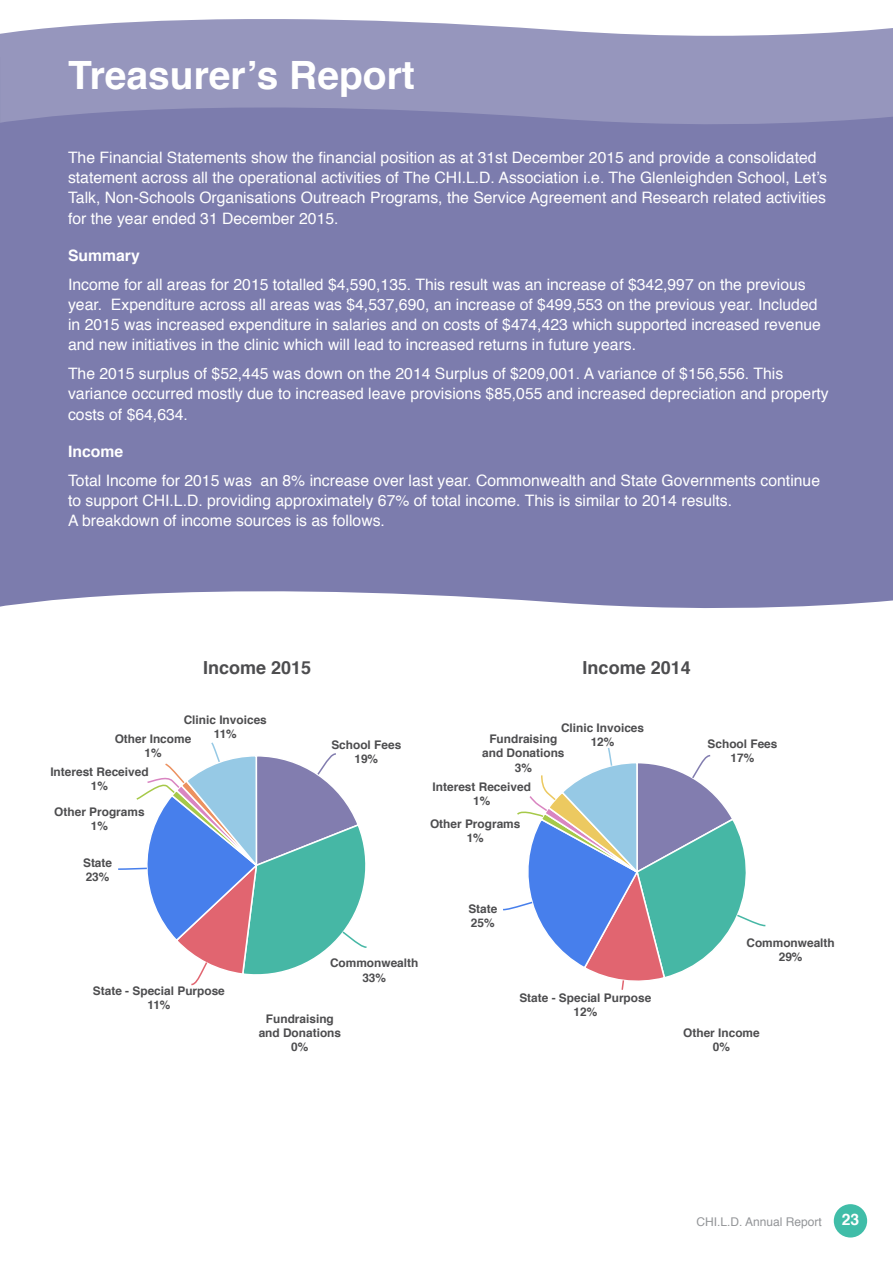
<style>
.page{position:relative;width:893px;height:1263px;background:#fff}
.page>*{position:absolute;margin:0;border:0;box-sizing:border-box;transform-origin:0 0}
.t1{font:700 39px "Helvetica";color:#fff}
.t2{font:700 18px "Helvetica";color:#4d4d4f}
.t3{font:15.75px/20.2px "Helvetica";color:#fff}
.t4{font:700 15.75px "Helvetica";color:#fff}
.t5{font:12px "Helvetica";color:#939598}
.t6{font:700 11.85px/14.1px "Helvetica";color:#4d4d4f;text-align:center}
</style>
<div class="page">
<svg style="left:0;top:19px;width:893px;height:72px;background:#a1a1c4"></svg>
<div style="left:0;top:91px;width:893px;height:517px;background:#7c7cad"></div>
<svg style="left:118px;top:742px;width:249px;height:244px"></svg>
<svg style="left:503px;top:748px;width:263px;height:242px"></svg>
<div style="left:834px;top:1204px;width:33px;height:33px;background:#40bda8;border-radius:50%"></div>
<h1 class="t1" style="left:68px;top:44px;width:348px">Treasurer’s Report</h1>
<p class="t3" style="left:68px;top:148px;width:761px">The Financial Statements show the financial position as at 31st December 2015 and provide a consolidated statement across all the operational activities of The CHI.L.D. Association i.e. The Glenleighden School, Let’s Talk, Non-Schools Organisations Outreach Programs, the Service Agreement and Research related activities for the year ended 31 December 2015.</p>
<p class="t4" style="left:68px;top:243px;width:73px">Summary</p>
<p class="t3" style="left:68px;top:274px;width:754px">Income for all areas for 2015 totalled $4,590,135. This result was an increase of $342,997 on the previous year. Expenditure across all areas was $4,537,690, an increase of $499,553 on the previous year. Included in 2015 was increased expenditure in salaries and on costs of $474,423 which supported increased revenue and new initiatives in the clinic which will lead to increased returns in future years.</p>
<p class="t3" style="left:68px;top:364px;width:762px">The 2015 surplus of $52,445 was down on the 2014 Surplus of $209,001. A variance of $156,556. This variance occurred mostly due to increased leave provisions $85,055 and increased depreciation and property costs of $64,634.</p>
<p class="t4" style="left:68px;top:439px;width:57px">Income</p>
<p class="t3" style="left:68px;top:470px;width:754px">Total Income for 2015 was an 8% increase over last year. Commonwealth and State Governments continue to support CHI.L.D. providing approximately 67% of total income. This is similar to 2014 results.<br>A breakdown of income sources is as follows.</p>
<p class="t2" style="left:203px;top:653px;width:110px">Income 2015</p>
<p class="t2" style="left:583px;top:653px;width:110px">Income 2014</p>
<p class="t6" style="left:184px;top:713px;width:85px">Clinic Invoices<br>11%</p>
<p class="t6" style="left:115px;top:732px;width:78px">Other Income<br>1%</p>
<p class="t6" style="left:50px;top:765px;width:100px">Interest Received<br>1%</p>
<p class="t6" style="left:54px;top:805px;width:92px">Other Programs<br>1%</p>
<p class="t6" style="left:83px;top:856px;width:31px;text-align:left">State<br>23%</p>
<p class="t6" style="left:93px;top:984px;width:133px">State - Special Purpose<br>11%</p>
<p class="t6" style="left:331px;top:738px;width:71px">School Fees<br>19%</p>
<p class="t6" style="left:330px;top:956px;width:90px">Commonwealth<br>33%</p>
<p class="t6" style="left:259px;top:1012px;width:84px">Fundraising and Donations<br>0%</p>
<p class="t6" style="left:561px;top:720px;width:85px">Clinic Invoices<br>12%</p>
<p class="t6" style="left:482px;top:732px;width:84px">Fundraising and Donations<br>3%</p>
<p class="t6" style="left:433px;top:779px;width:100px">Interest Received<br>1%</p>
<p class="t6" style="left:430px;top:817px;width:92px">Other Programs<br>1%</p>
<p class="t6" style="left:468px;top:901px;width:31px;text-align:left">State<br>25%</p>
<p class="t6" style="left:519px;top:990px;width:133px">State - Special Purpose<br>12%</p>
<p class="t6" style="left:708px;top:737px;width:71px">School Fees<br>17%</p>
<p class="t6" style="left:746px;top:936px;width:90px">Commonwealth<br>29%</p>
<p class="t6" style="left:683px;top:1026px;width:78px">Other Income<br>0%</p>
<p class="t5" style="left:696px;top:1212px;width:127px">CHI.L.D. Annual Report</p>
<p class="t4" style="left:842px;top:1207px;width:19px">23</p>
</div>
